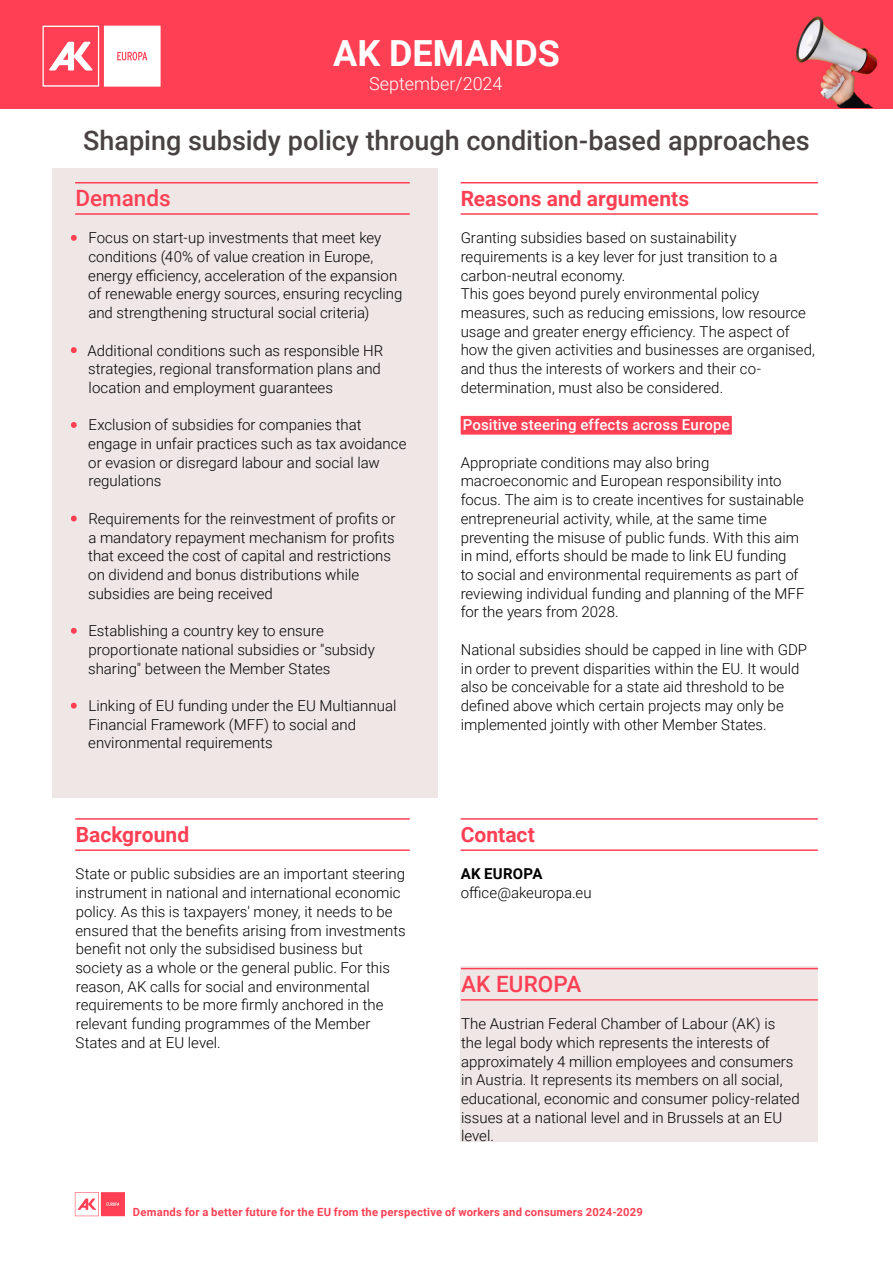
<style>
.page{position:relative;width:893px;height:1263px;background:#fff}
.page>*{position:absolute;margin:0;border:0;box-sizing:border-box;transform-origin:0 0}
.t1{font:700 36px "Roboto";color:#fff}
.t2{font:500 27px "Roboto";color:#484242}
.t3{font:500 22.5px "Roboto";color:#ff4054}
.t4{font:700 21px "Roboto";color:#ff4054}
.t5{font:300 18px "Roboto";color:#fff}
.t6{font:300 15px/18.8px "Roboto";color:#000}
.t7{font:500 15px "Roboto";letter-spacing:.01em;color:#fff}
.t8{font:700 15px "Roboto";letter-spacing:.015em;color:#000}
.t9{font:700 11.25px "Roboto";letter-spacing:.02em;color:#ff4054}
.s1{color:#ff4054}
</style>
<div class="page">
<svg style="left:75px;top:1192px;width:50px;height:24px"></svg>
<div style="left:461px;top:966px;width:357px;height:175px;background:#efe6e6"></div>
<div style="left:0;top:0;width:893px;height:109px;background:#ff4054"></div>
<svg style="left:43px;top:26px;width:118px;height:61px"></svg>
<div style="left:52px;top:168px;width:385px;height:630px;background:#efe6e6"></div>
<hr style="left:75px;top:182px;width:335px;height:1px;background:#ff4054">
<hr style="left:75px;top:213px;width:335px;height:2px;background:#ff4054">
<hr style="left:75px;top:818px;width:335px;height:2px;background:#ff4054">
<hr style="left:75px;top:849px;width:335px;height:2px;background:#ff4054">
<hr style="left:461px;top:182px;width:357px;height:1px;background:#ff4054">
<hr style="left:461px;top:213px;width:357px;height:2px;background:#ff4054">
<div style="left:461px;top:416px;width:271px;height:19px;background:#ff4054"></div>
<hr style="left:461px;top:818px;width:357px;height:2px;background:#ff4054">
<hr style="left:461px;top:849px;width:357px;height:2px;background:#ff4054">
<hr style="left:461px;top:968px;width:357px;height:1px;background:#ff4054">
<hr style="left:461px;top:999px;width:357px;height:2px;background:#ff4054">
<img style="left:796px;top:16px;width:82px;height:92px">
<h1 class="t1" style="left:333px;top:28px;width:228px">AK DEMANDS</h1>
<p class="t5" style="left:369px;top:71px;width:135px">September/2024</p>
<h2 class="t2" style="left:83px;top:121px;width:728px">Shaping subsidy policy through condition-based approaches</h2>
<h3 class="t3" style="left:75px;top:182px;width:97px">Demands</h3>
<p class="t6" style="left:88px;top:228px;width:316px;text-indent:-17px"><span class="s1">•</span> Focus on start-up investments that meet key conditions (40% of value creation in Europe, energy efficiency, acceleration of the expansion of renewable energy sources, ensuring recycling and strengthening structural social criteria)</p>
<p class="t6" style="left:88px;top:340px;width:297px;text-indent:-17px"><span class="s1">•</span> Additional conditions such as responsible HR strategies, regional transformation plans and location and employment guarantees</p>
<p class="t6" style="left:88px;top:415px;width:320px;text-indent:-17px"><span class="s1">•</span> Exclusion of subsidies for companies that engage in unfair practices such as tax avoidance or evasion or disregard labour and social law regulations</p>
<p class="t6" style="left:88px;top:509px;width:309px;text-indent:-17px"><span class="s1">•</span> Requirements for the reinvestment of profits or a mandatory repayment mechanism for profits that exceed the cost of capital and restrictions on dividend and bonus distributions while subsidies are being received</p>
<p class="t6" style="left:88px;top:621px;width:288px;text-indent:-17px"><span class="s1">•</span> Establishing a country key to ensure proportionate national subsidies or "subsidy sharing" between the Member States</p>
<p class="t6" style="left:88px;top:696px;width:310px;text-indent:-17px"><span class="s1">•</span> Linking of EU funding under the EU Multiannual<br>Financial Framework (MFF) to social and environmental requirements</p>
<h3 class="t4" style="left:461px;top:184px;width:230px">Reasons and arguments</h3>
<p class="t6" style="left:461px;top:228px;width:356px">Granting subsidies based on sustainability requirements is a key lever for just transition to a carbon-neutral economy.<br>This goes beyond purely environmental policy measures, such as reducing emissions, low resource usage and greater energy efficiency. The aspect of how the given activities and businesses are organised, and thus the interests of workers and their co&shy;determination, must also be considered.</p>
<p class="t7" style="left:463px;top:414px;width:268px">Positive steering effects across Europe</p>
<p class="t6" style="left:461px;top:452px;width:345px">Appropriate conditions may also bring macroeconomic and European responsibility into focus. The aim is to create incentives for sustainable entrepreneurial activity, while, at the same time preventing the misuse of public funds. With this aim in mind, efforts should be made to link EU funding<br>to social and environmental requirements as part of reviewing individual funding and planning of the MFF for the years from 2028.</p>
<p class="t6" style="left:461px;top:639px;width:348px">National subsidies should be capped in line with GDP in order to prevent disparities within the EU. It would also be conceivable for a state aid threshold to be defined above which certain projects may only be implemented jointly with other Member States.</p>
<h3 class="t4" style="left:76px;top:820px;width:115px">Background</h3>
<p class="t6" style="left:75px;top:864px;width:332px">State or public subsidies are an important steering instrument in national and international economic policy. As this is taxpayers' money, it needs to be ensured that the benefits arising from investments benefit not only the subsidised business but society as a whole or the general public. For this reason, AK calls for social and environmental requirements to be more firmly anchored in the relevant funding programmes of the Member States and at EU level.</p>
<h3 class="t4" style="left:461px;top:820px;width:76px">Contact</h3>
<p class="t8" style="left:461px;top:863px;width:83px">AK EUROPA</p>
<p class="t6" style="left:461px;top:883px;width:133px">office@akeuropa.eu</p>
<h3 class="t3" style="left:461px;top:968px;width:122px">AK EUROPA</h3>
<p class="t6" style="left:461px;top:1014px;width:340px">The Austrian Federal Chamber of Labour (AK) is the legal body which represents the interests of approximately 4 million employees and consumers in Austria. It represents its members on all social, educational, economic and consumer policy-related issues at a national level and in Brussels at an EU level.</p>
<p class="t9" style="left:133px;top:1204px;width:511px">Demands for a better future for the EU from the perspective of workers and consumers 2024-2029</p>
</div>
